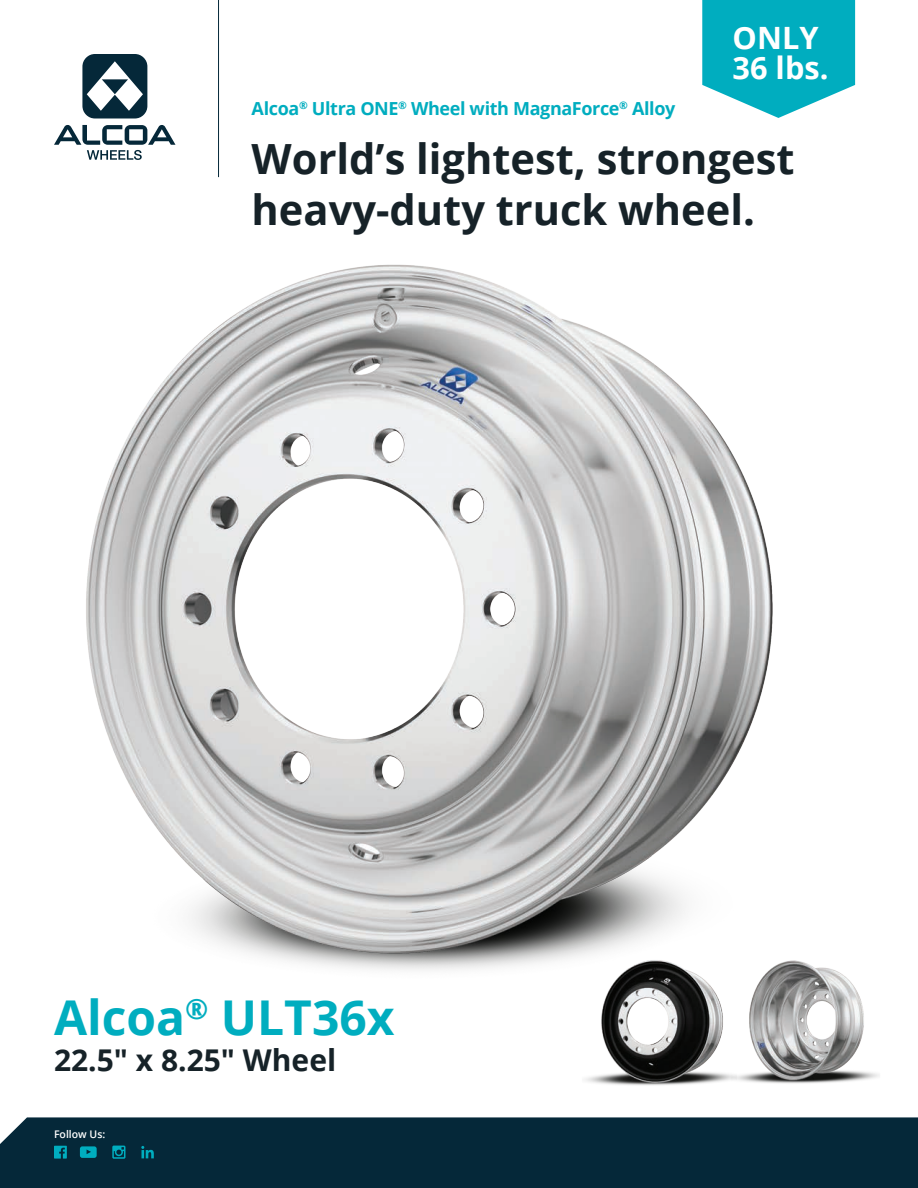
<style>
.page{position:relative;width:918px;height:1188px;background:#fff}
.page>*{position:absolute;margin:0;border:0;box-sizing:border-box;transform-origin:0 0}
.t1{font:700 48px "Open Sans";color:#00adbf}
.t2{font:700 41.7px/50.7px "Open Sans";color:#162228}
.t3{font:700 30.75px/30px "Open Sans";color:#fff}
.t4{font:700 30px "Open Sans";color:#162228}
.t5{font:700 18px "Open Sans";letter-spacing:-.02em;color:#00adbf}
.t6{font:600 10.5px "Open Sans";color:#fff}
</style>
<div class="page">
<hr style="left:218px;top:0;width:1px;height:177px;background:#052839">
<svg style="left:82px;top:54px;width:65px;height:65px"></svg>
<svg style="left:54px;top:125px;width:122px;height:35px"></svg>
<div style="left:0;top:1117px;width:918px;height:71px;background:#052839"></div>
<svg style="left:80px;top:1146px;width:17px;height:12px"></svg>
<svg style="left:54px;top:1146px;width:13px;height:13px"></svg>
<svg style="left:112px;top:1146px;width:13px;height:13px"></svg>
<svg style="left:141px;top:1146px;width:13px;height:12px"></svg>
<img style="left:86px;top:264px;width:687px;height:706px">
<img style="left:554px;top:922px;width:211px;height:204px">
<img style="left:705px;top:919px;width:191px;height:201px">
<svg style="left:702px;top:0;width:153px;height:118px"></svg>
<p class="t3" style="left:733px;top:22px;width:97px">ONLY<br>36 lbs.</p>
<p class="t5" style="left:252px;top:95px;width:425px">Alcoa<sup>®</sup> Ultra ONE<sup>®</sup> Wheel with MagnaForce<sup>®</sup> Alloy</p>
<p class="t2" style="left:252px;top:133px;width:544px">World’s lightest, strongest heavy-duty truck wheel.</p>
<p class="t1" style="left:54px;top:983px;width:342px">Alcoa<sup>®</sup> ULT36x</p>
<p class="t4" style="left:54px;top:1039px;width:284px">22.5" x 8.25" Wheel</p>
<p class="t6" style="left:54px;top:1127px;width:53px">Follow Us:</p>
</div>
